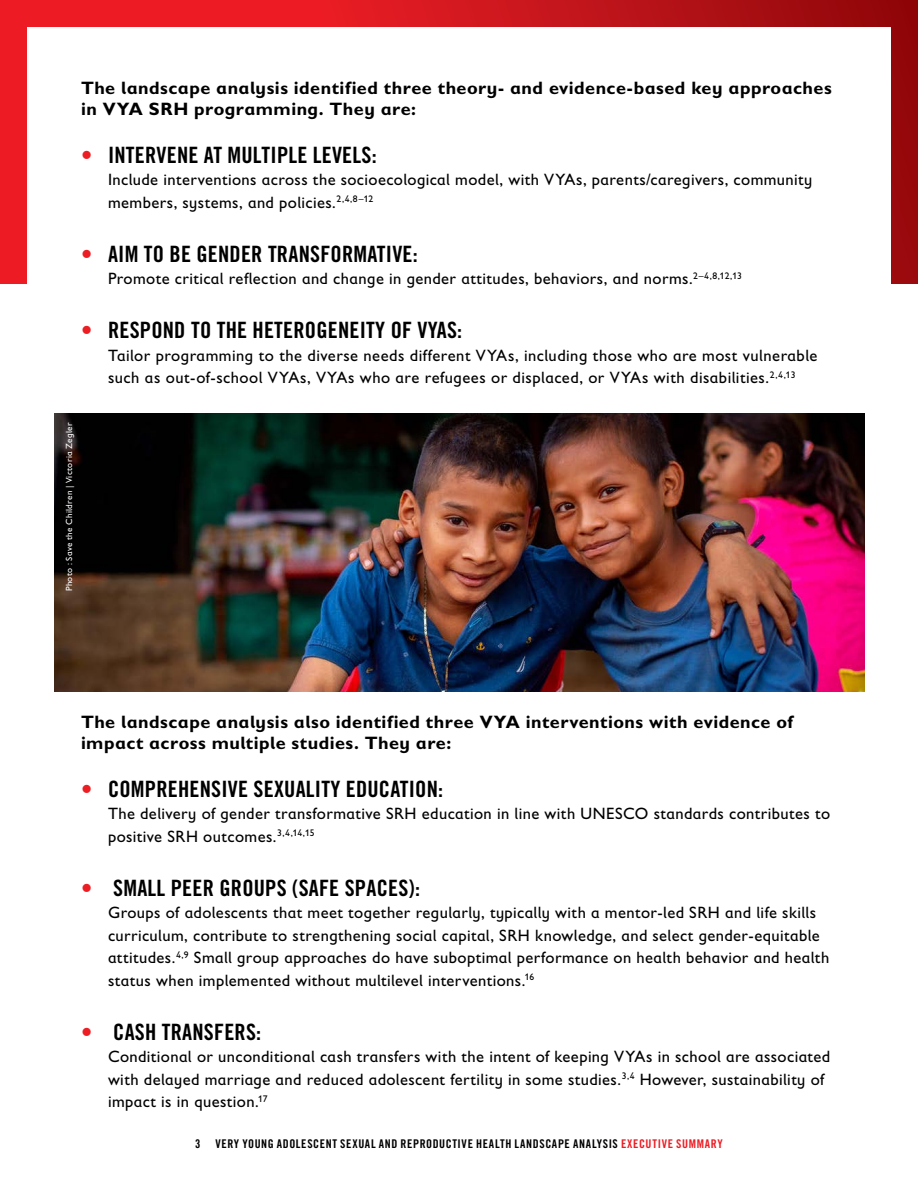
<style>
.page{position:relative;width:918px;height:1188px;background:#fff}
.page>*{position:absolute;margin:0;border:0;box-sizing:border-box;transform-origin:0 0}
.t1{font:22.5px "Trade Gothic Bold Cond Twenty";letter-spacing:.01em;color:#000}
.t2{font:700 18px/21.6px "Gill Sans Infant Std";letter-spacing:.025em;color:#000}
.t3{font:16.5px/22.5px "Gill Sans Infant Std";letter-spacing:.025em;color:#000}
.t4{font:12px "Trade Gothic Bold Cond Twenty";letter-spacing:.05em;color:#000}
.t5{font:9px "Gill Sans Infant Std";letter-spacing:.035em;color:#fff}
.s1{color:#ed1d24}
</style>
<div class="page">
<svg style="left:0;top:0;width:918px;height:284px;background:#c9141a"></svg>
<div style="left:27px;top:27px;width:864px;height:1134px;background:#fff"></div>
<img style="left:54px;top:414px;width:810px;height:277px">
<p class="t2" style="left:81px;top:77px;width:752px">The landscape analysis identified three theory- and evidence-based key approaches in VYA SRH programming. They are:</p>
<h1 class="t1" style="left:81px;top:141px;width:297px"><span class="s1">•</span> INTERVENE AT MULTIPLE LEVELS:</h1>
<p class="t3" style="left:108px;top:168px;width:706px">Include interventions across the socioecological model, with VYAs, parents/caregivers, community members, systems, and policies.<sup>2,4,8–12</sup></p>
<h1 class="t1" style="left:81px;top:240px;width:338px"><span class="s1">•</span> AIM TO BE GENDER TRANSFORMATIVE:</h1>
<p class="t3" style="left:108px;top:267px;width:635px">Promote critical reflection and change in gender attitudes, behaviors, and norms.<sup>2–4,8,12,13</sup></p>
<h1 class="t1" style="left:81px;top:316px;width:383px"><span class="s1">•</span> RESPOND TO THE HETEROGENEITY OF VYAS:</h1>
<p class="t3" style="left:108px;top:344px;width:711px">Tailor programming to the diverse needs different VYAs, including those who are most vulnerable such as out-of-school VYAs, VYAs who are refugees or displaced, or VYAs with disabilities.<sup>2,4,13</sup></p>
<p class="t5" style="left:64px;top:591px;width:170px;rotate:-90deg">Photo : Save the Children | Victoria Zegler</p>
<p class="t2" style="left:81px;top:711px;width:713px">The landscape analysis also identified three VYA interventions with evidence of impact across multiple studies. They are:</p>
<h1 class="t1" style="left:81px;top:775px;width:364px"><span class="s1">•</span> COMPREHENSIVE SEXUALITY EDUCATION:</h1>
<p class="t3" style="left:108px;top:802px;width:724px">The delivery of gender transformative SRH education in line with UNESCO standards contributes to positive SRH outcomes.<sup>3,4,14,15</sup></p>
<h1 class="t1" style="left:81px;top:874px;width:341px"><span class="s1">•</span> SMALL PEER GROUPS (SAFE SPACES):</h1>
<p class="t3" style="left:108px;top:901px;width:723px">Groups of adolescents that meet together regularly, typically with a mentor-led SRH and life skills curriculum, contribute to strengthening social capital, SRH knowledge, and select gender-equitable attitudes.<sup>4,9</sup> Small group approaches do have suboptimal performance on health behavior and health status when implemented without multilevel interventions.<sup>16</sup></p>
<h1 class="t1" style="left:81px;top:1018px;width:182px"><span class="s1">•</span> CASH TRANSFERS:</h1>
<p class="t3" style="left:108px;top:1045px;width:724px">Conditional or unconditional cash transfers with the intent of keeping VYAs in school are associated with delayed marriage and reduced adolescent fertility in some studies.<sup>3,4</sup> However, sustainability of impact is in question.<sup>17</sup></p>
<p class="t4" style="left:195px;top:1137px;width:529px">3 VERY YOUNG ADOLESCENT SEXUAL AND REPRODUCTIVE HEALTH LANDSCAPE ANALYSIS <span class="s1">EXECUTIVE SUMMARY</span></p>
</div>
